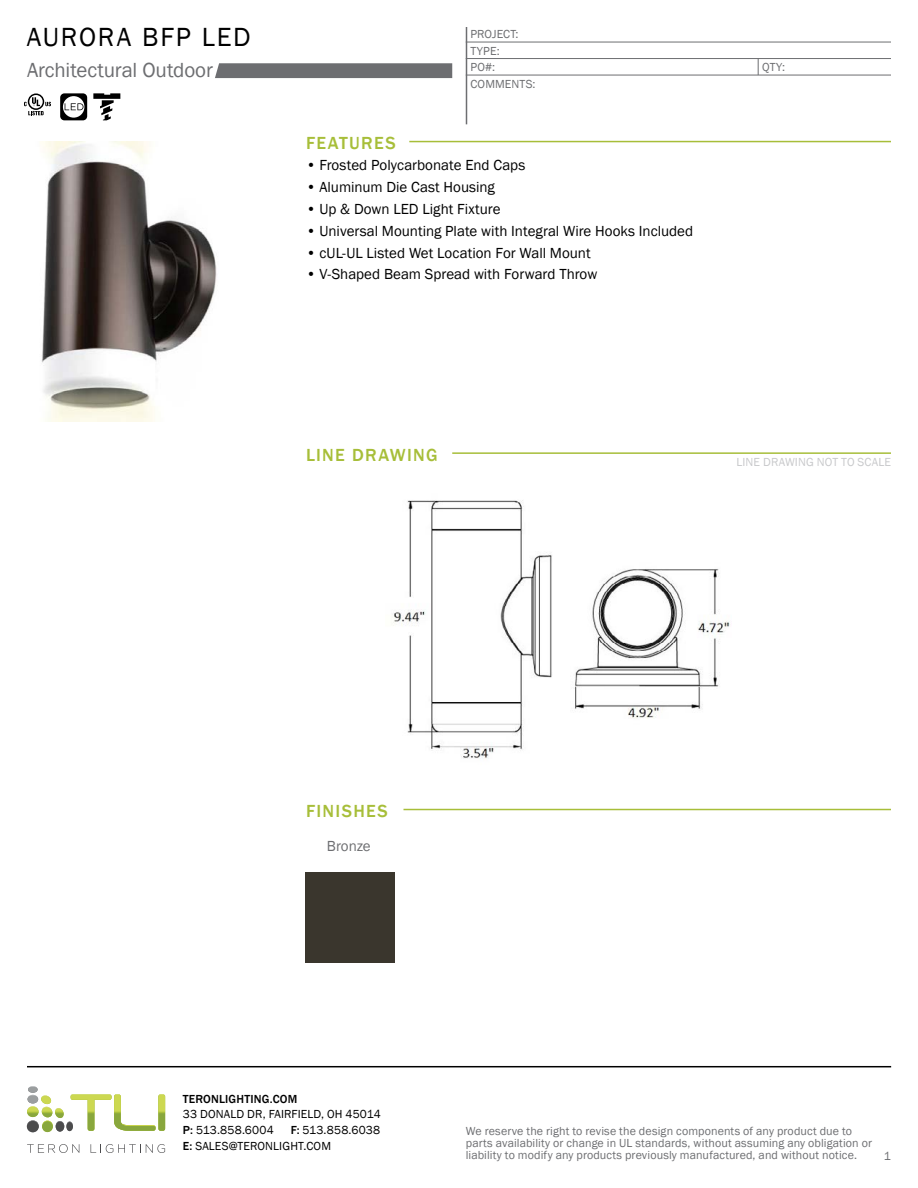
<style>
.page{position:relative;width:918px;height:1188px;background:#fff}
.page>*{position:absolute;margin:0;border:0;box-sizing:border-box;transform-origin:0 0}
.t1{font:27px "Franklin Gothic";letter-spacing:.065em;color:#000}
.t2{font:21px "Franklin Gothic";letter-spacing:-.005em;color:#6d6e71}
.t3{font:500 18px "Franklin Gothic";letter-spacing:.07em;color:#a7be39}
.t4{font:15px "Franklin Gothic";color:#000}
.t5{font:15px "Franklin Gothic";color:#6d6e71}
.t6{font:12px/12px "Franklin Gothic";letter-spacing:.01em;color:#6d6e71}
.t7{font:12px/15.8px "Franklin Gothic";letter-spacing:.015em;color:#000}
.t8{font:12px "Franklin Gothic";letter-spacing:.01em;color:#c8c9cb}
.t9{font:500 12px "Franklin Gothic";letter-spacing:.015em;color:#000}
.s1{font-weight:500}
</style>
<div class="page">
<hr style="left:409px;top:141px;width:482px;height:1px;background:#a7be39">
<hr style="left:452px;top:452px;width:439px;height:2px;background:#a7be39">
<hr style="left:404px;top:809px;width:487px;height:1px;background:#a7be39">
<svg style="left:758px;top:59px;width:1px;height:16px"></svg>
<svg style="left:60px;top:93px;width:27px;height:27px"></svg>
<svg style="left:215px;top:63px;width:237px;height:15px;background:#707174"></svg>
<img style="left:392px;top:500px;width:338px;height:259px">
<div style="left:306px;top:873px;width:88px;height:89px;background:#3a362d"></div>
<svg style="left:24px;top:93px;width:27px;height:22px"></svg>
<img style="left:40px;top:142px;width:177px;height:280px">
<svg style="left:93px;top:93px;width:27px;height:27px"></svg>
<hr style="left:466px;top:27px;width:1px;height:97px;background:#6d6e71">
<hr style="left:466px;top:42px;width:425px;height:1px;background:#6d6e71">
<hr style="left:466px;top:58px;width:425px;height:1px;background:#6d6e71">
<hr style="left:466px;top:75px;width:425px;height:1px;background:#6d6e71">
<hr style="left:27px;top:1066px;width:864px;height:1px;background:#000">
<svg style="left:27px;top:1086px;width:138px;height:46px"></svg>
<svg style="left:27px;top:1144px;width:52px;height:9px"></svg>
<svg style="left:91px;top:1144px;width:74px;height:9px"></svg>
<h1 class="t1" style="left:27px;top:20px;width:225px">AURORA BFP LED</h1>
<h2 class="t2" style="left:27px;top:57px;width:187px">Architectural Outdoor</h2>
<h3 class="t3" style="left:306px;top:132px;width:91px">FEATURES</h3>
<p class="t6" style="left:470px;top:26px;width:50px;line-height:16.4px">PROJECT:<br>TYPE:</p>
<p class="t6" style="left:470px;top:78px;width:67px">COMMENTS:</p>
<p class="t6" style="left:470px;top:61px;width:26px">PO#:</p>
<p class="t4" style="left:306px;top:156px;width:221px">• Frosted Polycarbonate End Caps</p>
<p class="t4" style="left:306px;top:178px;width:190px">• Aluminum Die Cast Housing</p>
<p class="t4" style="left:306px;top:199px;width:196px">• Up &amp; Down LED Light Fixture</p>
<p class="t4" style="left:306px;top:221px;width:389px">• Universal Mounting Plate with Integral Wire Hooks Included</p>
<p class="t4" style="left:306px;top:243px;width:286px">• cUL-UL Listed Wet Location For Wall Mount</p>
<p class="t4" style="left:306px;top:265px;width:293px">• V-Shaped Beam Spread with Forward Throw</p>
<p class="t6" style="left:762px;top:61px;width:24px">QTY:</p>
<h3 class="t3" style="left:306px;top:444px;width:133px">LINE DRAWING</h3>
<p class="t8" style="left:737px;top:455px;width:156px">LINE DRAWING NOT TO SCALE</p>
<h3 class="t3" style="left:306px;top:800px;width:83px">FINISHES</h3>
<p class="t5" style="left:327px;top:837px;width:45px">Bronze</p>
<p class="t9" style="left:183px;top:1091px;width:116px">TERONLIGHTING.COM</p>
<p class="t7" style="left:183px;top:1107px;width:200px">33 DONALD DR, FAIRFIELD, OH 45014<br><span class="s1">P:</span> 513.858.6004</p>
<p class="t7" style="left:183px;top:1123px;width:199px;text-indent:108px"><span class="s1">F:</span> 513.858.6038<br><span class="s1">E:</span> SALES@TERONLIGHT.COM</p>
<p class="t6" style="left:466px;top:1125px;width:408px">We reserve the right to revise the design components of any product due to parts availability or change in UL standards, without assuming any obligation or liability to modify any products previously manufactured, and without notice.</p>
<p class="t6" style="left:884px;top:1150px;width:9px">1</p>
</div>
